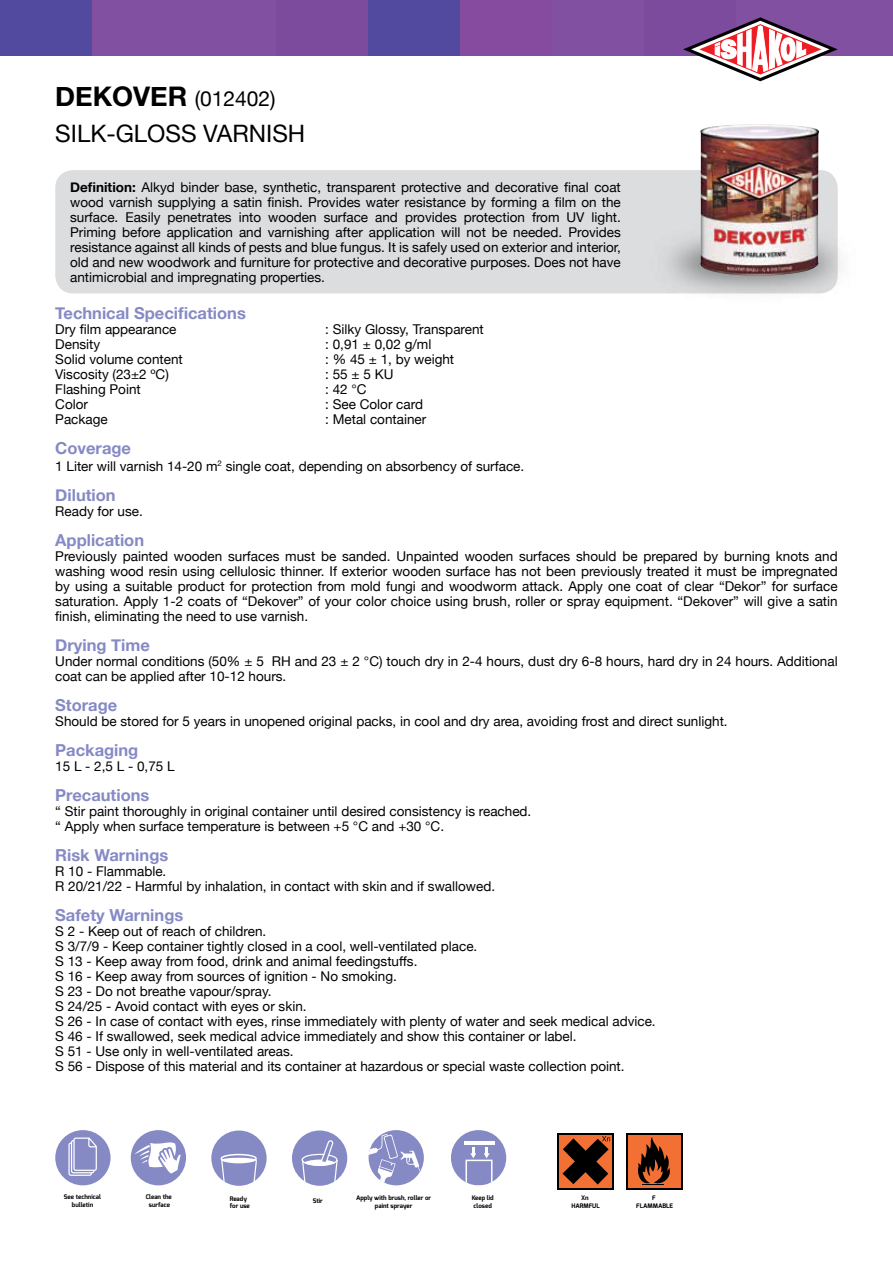
<style>
.page{position:relative;width:893px;height:1263px;background:#fff}
.page>*{position:absolute;margin:0;border:0;box-sizing:border-box;transform-origin:0 0}
.t1{font:24px "Helvetica Neue";color:#000}
.t2{font:21px "Helvetica Neue";color:#000}
.t3{font:700 16.5px "Helvetica Neue";color:#868ac4}
.t4{font:13.5px/15px "Helvetica Neue";color:#000}
.t5{font:700 6.3px/7.5px "Exo";color:#000;text-align:center}
.s1{font-weight:700;font-size:27px}
.s2{font-weight:700}
</style>
<div class="page">
<div style="left:55px;top:170px;width:783px;height:123px;background:#dcddde;border-radius:18px"></div>
<img style="left:639px;top:213px;width:201px;height:81px">
<img style="left:700px;top:124px;width:78px;height:152px">
<div style="left:557px;top:1133px;width:57px;height:56px;background:#000"></div>
<div style="left:559px;top:1135px;width:53px;height:53px;background:#f37035"></div>
<svg style="left:562px;top:1136px;width:48px;height:48px"></svg>
<div style="left:626px;top:1133px;width:57px;height:56px;background:#000"></div>
<div style="left:628px;top:1135px;width:53px;height:53px;background:#f37035"></div>
<svg style="left:638px;top:1137px;width:32px;height:48px"></svg>
<div style="left:55px;top:1130px;width:56px;height:55px;background:#868ac4;border-radius:50%"></div>
<svg style="left:68px;top:1137px;width:29px;height:39px"></svg>
<div style="left:131px;top:1130px;width:55px;height:55px;background:#868ac4;border-radius:50%"></div>
<svg style="left:135px;top:1142px;width:46px;height:31px"></svg>
<div style="left:211px;top:1130px;width:56px;height:56px;background:#868ac4;border-radius:50%"></div>
<svg style="left:253px;top:1160px;width:4px;height:22px"></svg>
<svg style="left:221px;top:1160px;width:4px;height:22px"></svg>
<div style="left:221px;top:1154px;width:36px;height:9px;border:2px solid #fff;border-radius:50%"></div>
<hr style="left:221px;top:1158px;width:35px;height:4px;background:#fff;border-radius:50%">
<div style="left:451px;top:1130px;width:55px;height:55px;background:#868ac4;border-radius:50%"></div>
<div style="left:465px;top:1159px;width:27px;height:27px;border:2px solid #fff"></div>
<svg style="left:464px;top:1142px;width:30px;height:16px"></svg>
<div style="left:369px;top:1130px;width:55px;height:55px;background:#868ac4;border-radius:50%"></div>
<svg style="left:368px;top:1134px;width:53px;height:49px"></svg>
<div style="left:292px;top:1130px;width:55px;height:56px;background:#868ac4;border-radius:50%"></div>
<svg style="left:301px;top:1140px;width:37px;height:46px"></svg>
<div style="left:0;top:0;width:92px;height:55px;background:#524a9f"></div>
<div style="left:92px;top:0;width:92px;height:55px;background:#8250a0"></div>
<div style="left:184px;top:0;width:92px;height:55px;background:#8250a0"></div>
<div style="left:276px;top:0;width:92px;height:55px;background:#7d4b9e"></div>
<div style="left:368px;top:0;width:92px;height:55px;background:#524a9f"></div>
<div style="left:827px;top:0;width:66px;height:55px;background:#8250a0"></div>
<div style="left:736px;top:0;width:91px;height:55px;background:#8250a0"></div>
<div style="left:644px;top:0;width:92px;height:55px;background:#7d4b9e"></div>
<div style="left:552px;top:0;width:92px;height:55px;background:#8250a0"></div>
<div style="left:460px;top:0;width:92px;height:55px;background:#864b9e"></div>
<svg style="left:683px;top:17px;width:155px;height:64px"></svg>
<h2 class="t2" style="left:55px;top:83px;width:222px"><span class="s1">DEKOVER</span> (012402)</h2>
<h1 class="t1" style="left:55px;top:116px;width:252px">SILK-GLOSS VARNISH</h1>
<p class="t4" style="left:70px;top:181px;width:552px;text-align:justify"><span class="s2">Definition:</span> Alkyd binder base, synthetic, transparent protective and decorative final coat wood varnish supplying a satin finish. Provides water resistance by forming a film on the surface. Easily penetrates into wooden surface and provides protection from UV light.<br>Priming before application and varnishing after application will not be needed. Provides resistance against all kinds of pests and blue fungus. It is safely used on exterior and interior, old and new woodwork and furniture for protective and decorative purposes. Does not have antimicrobial and impregnating properties.</p>
<p class="t3" style="left:55px;top:301px;width:192px">Technical Specifications</p>
<p class="t4" style="left:55px;top:323px;width:123px">Dry film appearance</p>
<p class="t4" style="left:325px;top:323px;width:160px">: Silky Glossy, Transparent</p>
<p class="t4" style="left:55px;top:338px;width:47px">Density</p>
<p class="t4" style="left:325px;top:338px;width:108px">: 0,91 ± 0,02 g/ml</p>
<p class="t4" style="left:55px;top:353px;width:129px">Solid volume content</p>
<p class="t4" style="left:325px;top:353px;width:130px">: % 45 ± 1, by weight</p>
<p class="t4" style="left:55px;top:368px;width:115px">Viscosity (23±2 ºC)</p>
<p class="t4" style="left:325px;top:368px;width:70px">: 55 ± 5 KU</p>
<p class="t4" style="left:55px;top:383px;width:87px">Flashing Point</p>
<p class="t4" style="left:325px;top:383px;width:43px">: 42 °C</p>
<p class="t4" style="left:55px;top:398px;width:34px">Color</p>
<p class="t4" style="left:325px;top:398px;width:99px">: See Color card</p>
<p class="t4" style="left:55px;top:413px;width:54px">Package</p>
<p class="t4" style="left:325px;top:413px;width:103px">: Metal container</p>
<p class="t3" style="left:55px;top:436px;width:77px">Coverage</p>
<p class="t4" style="left:55px;top:459px;width:470px">1 Liter will varnish 14-20 m<sup>2</sup> single coat, depending on absorbency of surface.</p>
<p class="t3" style="left:55px;top:482px;width:62px">Dilution</p>
<p class="t4" style="left:55px;top:504px;width:89px">Ready for use.</p>
<p class="t3" style="left:55px;top:527px;width:90px">Application</p>
<p class="t4" style="left:55px;top:549px;width:784px;text-align:justify">Previously painted wooden surfaces must be sanded. Unpainted wooden surfaces should be prepared by burning knots and washing wood resin using cellulosic thinner. If exterior wooden surface has not been previously treated it must be impregnated by using a suitable product for protection from mold fungi and woodworm attack. Apply one coat of clear “Dekor” for surface saturation. Apply 1-2 coats of “Dekover” of your color choice using brush, roller or spray equipment. “Dekover” will give a satin finish, eliminating the need to use varnish.</p>
<p class="t3" style="left:55px;top:632px;width:96px">Drying Time</p>
<p class="t4" style="left:55px;top:654px;width:784px">Under normal conditions (50% ± 5 RH and 23 ± 2 °C) touch dry in 2-4 hours, dust dry 6-8 hours, hard dry in 24 hours. Additional coat can be applied after 10-12 hours.</p>
<p class="t3" style="left:55px;top:692px;width:64px">Storage</p>
<p class="t4" style="left:55px;top:714px;width:674px">Should be stored for 5 years in unopened original packs, in cool and dry area, avoiding frost and direct sunlight.</p>
<p class="t3" style="left:55px;top:737px;width:85px">Packaging</p>
<p class="t4" style="left:55px;top:759px;width:121px">15 L - 2,5 L - 0,75 L</p>
<p class="t3" style="left:55px;top:782px;width:96px">Precautions</p>
<p class="t4" style="left:55px;top:804px;width:478px">“ Stir paint thoroughly in original container until desired consistency is reached. “ Apply when surface temperature is between +5 °C and +30 °C.</p>
<p class="t3" style="left:55px;top:842px;width:115px">Risk Warnings</p>
<p class="t4" style="left:55px;top:864px;width:441px">R 10 - Flammable.<br>R 20/21/22 - Harmful by inhalation, in contact with skin and if swallowed.</p>
<p class="t3" style="left:55px;top:902px;width:130px">Safety Warnings</p>
<p class="t4" style="left:55px;top:924px;width:602px">S 2 - Keep out of reach of children.<br>S 3/7/9 - Keep container tightly closed in a cool, well-ventilated place.<br>S 13 - Keep away from food, drink and animal feedingstuffs.<br>S 16 - Keep away from sources of ignition - No smoking.<br>S 23 - Do not breathe vapour/spray.<br>S 24/25 - Avoid contact with eyes or skin.<br>S 26 - In case of contact with eyes, rinse immediately with plenty of water and seek medical advice.<br>S 46 - If swallowed, seek medical advice immediately and show this container or label.<br>S 51 - Use only in well-ventilated areas.<br>S 56 - Dispose of this material and its container at hazardous or special waste collection point.</p>
<p class="t5" style="left:64px;top:1193px;width:39px">See technical bulletin</p>
<p class="t5" style="left:571px;top:1194px;width:30px">Xn<br>HARMFUL</p>
<p class="t5" style="left:636px;top:1194px;width:38px">F<br>FLAMMABLE</p>
<p class="t5" style="left:146px;top:1193px;width:28px">Clean the surface</p>
<p class="t5" style="left:472px;top:1194px;width:24px;text-align:left">Keep lid closed</p>
<p class="t5" style="left:230px;top:1194px;width:22px;text-align:left">Ready for use</p>
<p class="t5" style="left:356px;top:1194px;width:77px">Apply with brush, roller or paint sprayer</p>
<p class="t5" style="left:313px;top:1197px;width:11px">Stir</p>
</div>
